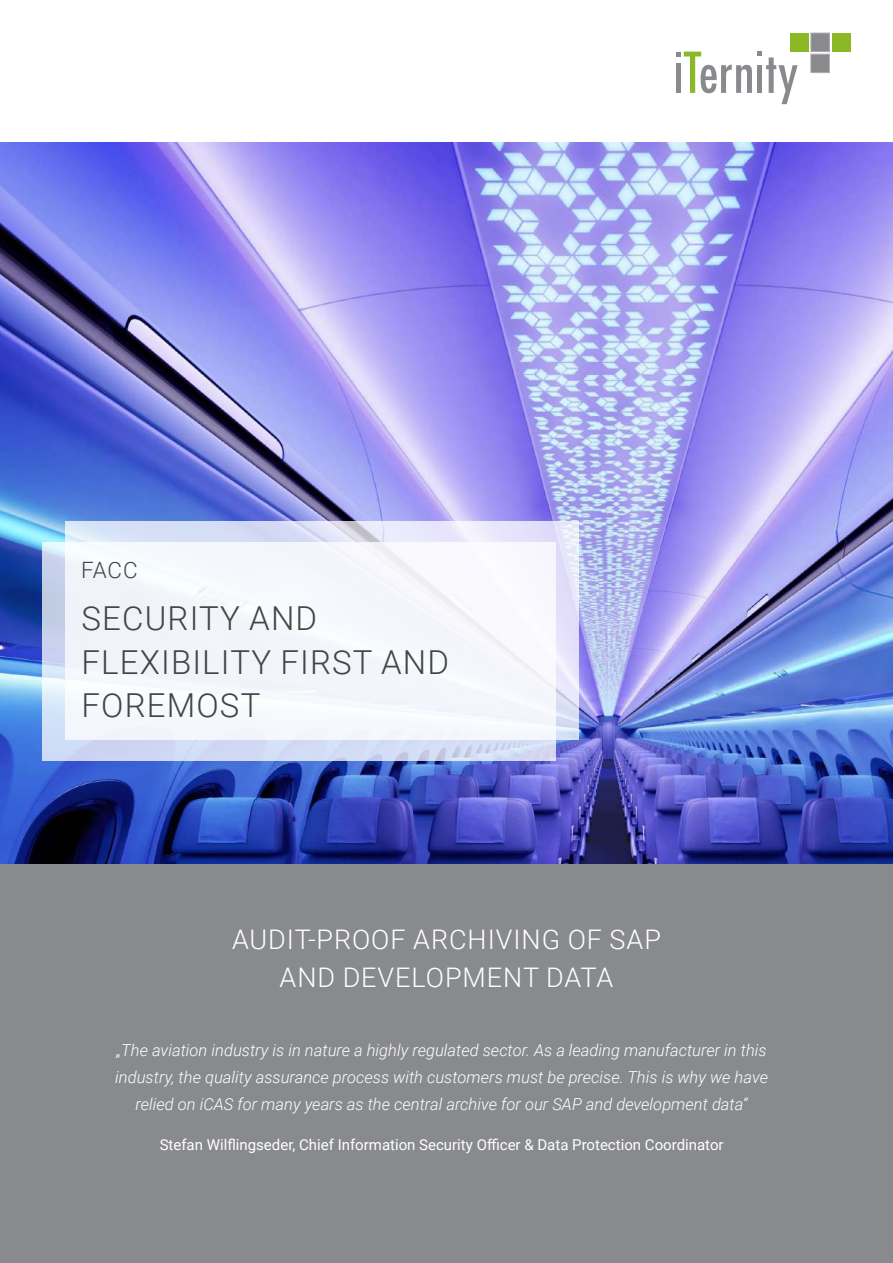
<style>
.page{position:relative;width:893px;height:1263px;background:#fff}
.page>*{position:absolute;margin:0;border:0;box-sizing:border-box;transform-origin:0 0}
.t1{font:300 33px/43.5px "Roboto";letter-spacing:.035em;color:#444}
.t2{font:300 27px/37.5px "Roboto";letter-spacing:.035em;color:#fff;text-align:center}
.t3{font:300 22.5px "Roboto";color:#444}
.t4{font:italic 300 16.5px/27px "Roboto";color:#fff;text-align:center}
.t5{font:15px "Roboto";color:#fff}
</style>
<div class="page">
<div style="left:0;top:864px;width:893px;height:399px;background:#898a8d"></div>
<img style="left:0;top:143px;width:893px;height:721px">
<svg style="left:676px;top:51px;width:122px;height:53px"></svg>
<div style="left:811px;top:33px;width:18px;height:19px;background:#898a8d"></div>
<div style="left:811px;top:33px;width:18px;height:19px;border:1px solid #acabab"></div>
<div style="left:790px;top:33px;width:18px;height:19px;background:#8ab925"></div>
<div style="left:832px;top:33px;width:18px;height:19px;background:#8ab925"></div>
<div style="left:811px;top:54px;width:18px;height:19px;background:#898a8d;border:1px solid #acabab"></div>
<svg style="left:43px;top:542px;width:513px;height:218px;background:#d1dbf2"></svg>
<svg style="left:65px;top:521px;width:513px;height:218px;fill:#f4f6fc"></svg>
<h3 class="t3" style="left:81px;top:555px;width:58px">FACC</h3>
<h1 class="t1" style="left:81px;top:596px;width:369px">SECURITY AND<br>FLEXIBILITY FIRST AND<br>FOREMOST</h1>
<h2 class="t2" style="left:232px;top:920px;width:430px">AUDIT-PROOF ARCHIVING OF SAP<br>AND DEVELOPMENT DATA</h2>
<p class="t4" style="left:115px;top:1036px;width:654px">„The aviation industry is in nature a highly regulated sector. As a leading manufacturer in this industry, the quality assurance process with customers must be precise. This is why we have relied on iCAS for many years as the central archive for our SAP and development data“</p>
<p class="t5" style="left:160px;top:1134px;width:565px">Stefan Wilflingseder, Chief Information Security Officer &amp; Data Protection Coordinator</p>
</div>
